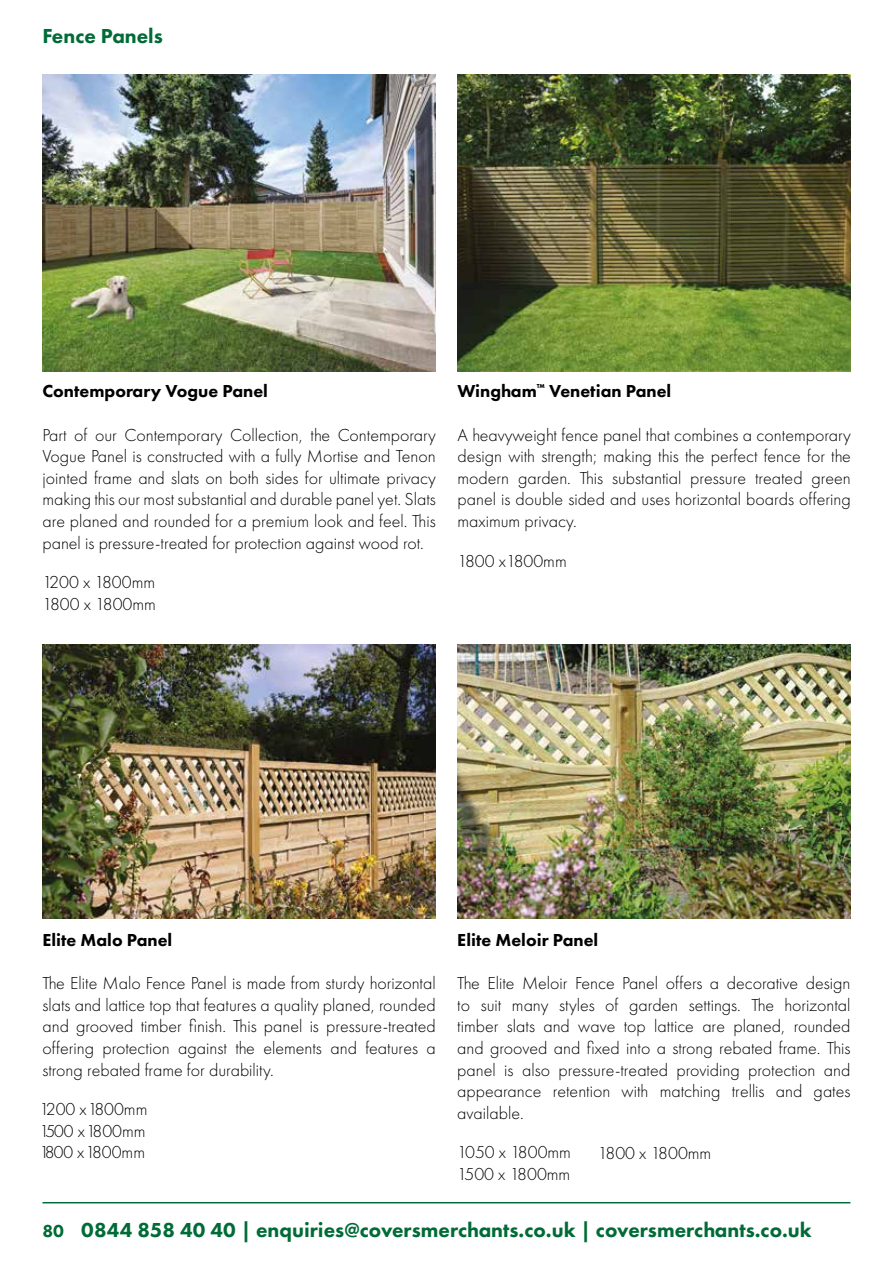
<style>
.page{position:relative;width:893px;height:1263px;background:#fff}
.page>*{position:absolute;margin:0;border:0;box-sizing:border-box;transform-origin:0 0}
.t1{font:800 21px "Futura PT";color:#006b37}
.t2{font:300 18px/21.6px "Futura PT";color:#000;text-align:justify}
.t3{font:800 18px "Futura PT";color:#000}
.t4{font:800 18px "Futura PT";color:#006b37}
</style>
<div class="page">
<hr style="left:43px;top:1202px;width:807px;height:1px;background:#006b37">
<img style="left:43px;top:644px;width:393px;height:275px">
<img style="left:43px;top:74px;width:393px;height:298px">
<img style="left:457px;top:644px;width:393px;height:275px">
<img style="left:458px;top:74px;width:393px;height:297px">
<p class="t1" style="left:43px;top:22px;width:122px">Fence Panels</p>
<p class="t3" style="left:42px;top:380px;width:227px">Contemporary Vogue Panel</p>
<p class="t2" style="left:42px;top:424px;width:395px">Part of our Contemporary Collection, the Contemporary Vogue Panel is constructed with a fully Mortise and Tenon jointed frame and slats on both sides for ultimate privacy making this our most substantial and durable panel yet. Slats are planed and rounded for a premium look and feel. This panel is pressure-treated for protection against wood rot.</p>
<p class="t2" style="left:42px;top:571px;width:115px">1200 x 1800mm<br>1800 x 1800mm</p>
<p class="t3" style="left:457px;top:380px;width:215px">Wingham<sup>™</sup> Venetian Panel</p>
<p class="t2" style="left:457px;top:424px;width:395px">A heavyweight fence panel that combines a contemporary design with strength; making this the perfect fence for the modern garden. This substantial pressure treated green panel is double sided and uses horizontal boards offering maximum privacy.</p>
<p class="t2" style="left:457px;top:550px;width:111px">1800 x1800mm</p>
<p class="t3" style="left:42px;top:929px;width:131px">Elite Malo Panel</p>
<p class="t2" style="left:42px;top:972px;width:395px">The Elite Malo Fence Panel is made from sturdy horizontal slats and lattice top that features a quality planed, rounded and grooved timber finish. This panel is pressure-treated offering protection against the elements and features a strong rebated frame for durability.</p>
<p class="t2" style="left:42px;top:1098px;width:107px">1200 x 1800mm 1500 x 1800mm 1800 x 1800mm</p>
<p class="t3" style="left:457px;top:929px;width:142px">Elite Meloir Panel</p>
<p class="t2" style="left:457px;top:972px;width:395px">The Elite Meloir Fence Panel offers a decorative design to suit many styles of garden settings. The horizontal timber slats and wave top lattice are planed, rounded and grooved and fixed into a strong rebated frame. This panel is also pressure-treated providing protection and appearance retention with matching trellis and gates available.</p>
<p class="t2" style="left:457px;top:1142px;width:115px">1050 x 1800mm<br>1500 x 1800mm</p>
<p class="t2" style="left:598px;top:1142px;width:115px">1800 x 1800mm</p>
<p class="t4" style="left:43px;top:1220px;width:23px">80</p>
<p class="t1" style="left:81px;top:1217px;width:732px">0844 858 40 40 | enquiries@coversmerchants.co.uk | coversmerchants.co.uk</p>
</div>
